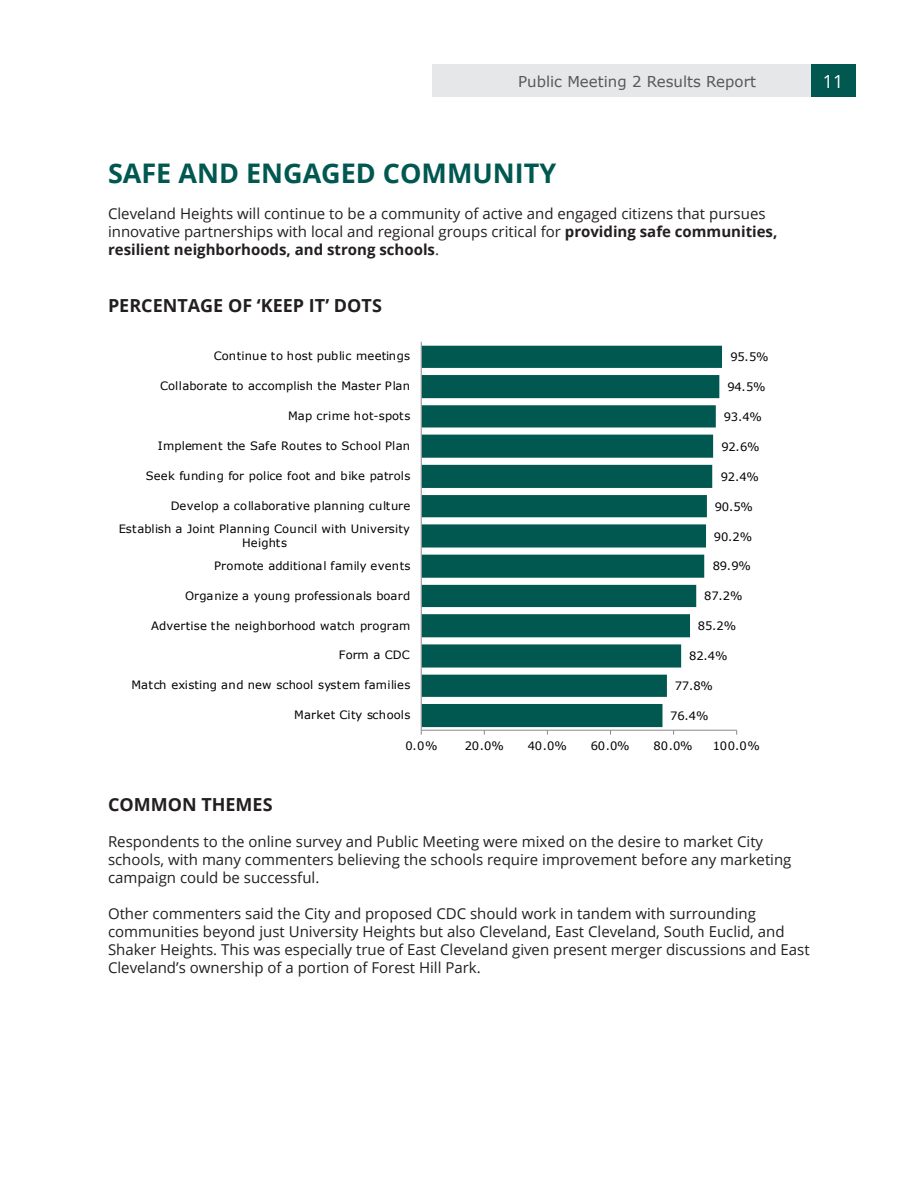
<style>
.page{position:relative;width:918px;height:1188px;background:#fff}
.page>*{position:absolute;margin:0;border:0;box-sizing:border-box;transform-origin:0 0}
.Vision_Description{font:700 27px "Open Sans";color:#015850}
.Sub_Sub_Header_LJ__1{font:700 18px "Open Sans";color:#231f20}
.t1{font:18px "Open Sans";color:#fff}
.Body__1_Col{font:15px/18px "Open Sans";color:#231f20}
.t2{font:15px "Verdana";color:#57585a}
.t3{font:11.55px/14.4px "Verdana";letter-spacing:.015em;color:#000;text-align:center}
.s1{font-weight:700}
</style>
<div class="page">
<div style="left:432px;top:65px;width:379px;height:32px;background:#e6e7e9"></div>
<div style="left:811px;top:65px;width:45px;height:32px;background:#015850"></div>
<svg style="left:422px;top:346px;width:300px;height:381px;fill:#015850"></svg>
<hr style="left:421px;top:730px;width:316px;height:1px;background:#898989">
<hr style="left:421px;top:342px;width:1px;height:388px;background:#898989">
<p class="t2" style="left:518px;top:71px;width:239px">Public Meeting 2 Results Report</p>
<p class="t1" style="left:823px;top:69px;width:22px">11</p>
<p class="Vision_Description" style="left:108px;top:154px;width:450px">SAFE AND ENGAGED COMMUNITY</p>
<p class="Body__1_Col" style="left:108px;top:204px;width:671px">Cleveland Heights will continue to be a community of active and engaged citizens that pursues innovative partnerships with local and regional groups critical for <span class="s1">providing safe communities, resilient neighborhoods, and strong schools</span>.</p>
<p class="Sub_Sub_Header_LJ__1" style="left:108px;top:293px;width:275px">PERCENTAGE OF ‘KEEP IT’ DOTS</p>
<p class="t3" style="left:214px;top:349px;width:198px">Continue to host public meetings</p>
<p class="t3" style="left:730px;top:350px;width:40px">95.5%</p>
<p class="t3" style="left:160px;top:379px;width:251px">Collaborate to accomplish the Master Plan</p>
<p class="t3" style="left:727px;top:379px;width:40px">94.5%</p>
<p class="t3" style="left:288px;top:409px;width:124px">Map crime hot-spots</p>
<p class="t3" style="left:724px;top:409px;width:40px">93.4%</p>
<p class="t3" style="left:158px;top:439px;width:254px">Implement the Safe Routes to School Plan</p>
<p class="t3" style="left:721px;top:439px;width:40px">92.6%</p>
<p class="t3" style="left:146px;top:469px;width:266px">Seek funding for police foot and bike patrols</p>
<p class="t3" style="left:721px;top:469px;width:40px">92.4%</p>
<p class="t3" style="left:171px;top:498px;width:241px">Develop a collaborative planning culture</p>
<p class="t3" style="left:715px;top:499px;width:40px">90.5%</p>
<p class="t3" style="left:119px;top:521px;width:293px">Establish a Joint Planning Council with University<br>Heights</p>
<p class="t3" style="left:714px;top:529px;width:40px">90.2%</p>
<p class="t3" style="left:214px;top:558px;width:198px">Promote additional family events</p>
<p class="t3" style="left:713px;top:559px;width:40px">89.9%</p>
<p class="t3" style="left:185px;top:588px;width:226px">Organize a young professionals board</p>
<p class="t3" style="left:704px;top:589px;width:40px">87.2%</p>
<p class="t3" style="left:151px;top:618px;width:261px">Advertise the neighborhood watch program</p>
<p class="t3" style="left:698px;top:619px;width:40px">85.2%</p>
<p class="t3" style="left:339px;top:648px;width:73px">Form a CDC</p>
<p class="t3" style="left:689px;top:649px;width:40px">82.4%</p>
<p class="t3" style="left:132px;top:678px;width:280px">Match existing and new school system families</p>
<p class="t3" style="left:675px;top:679px;width:40px">77.8%</p>
<p class="t3" style="left:294px;top:708px;width:118px">Market City schools</p>
<p class="t3" style="left:670px;top:708px;width:40px">76.4%</p>
<p class="t3" style="left:406px;top:739px;width:33px">0.0%</p>
<p class="t3" style="left:465px;top:739px;width:41px">20.0%</p>
<p class="t3" style="left:528px;top:739px;width:41px">40.0%</p>
<p class="t3" style="left:591px;top:739px;width:41px">60.0%</p>
<p class="t3" style="left:654px;top:739px;width:41px">80.0%</p>
<p class="t3" style="left:713px;top:739px;width:49px">100.0%</p>
<p class="Sub_Sub_Header_LJ__1" style="left:108px;top:792px;width:166px">COMMON THEMES</p>
<p class="Body__1_Col" style="left:108px;top:833px;width:685px">Respondents to the online survey and Public Meeting were mixed on the desire to market City schools, with many commenters believing the schools require improvement before any marketing campaign could be successful.</p>
<p class="Body__1_Col" style="left:108px;top:905px;width:703px">Other commenters said the City and proposed CDC should work in tandem with surrounding communities beyond just University Heights but also Cleveland, East Cleveland, South Euclid, and Shaker Heights. This was especially true of East Cleveland given present merger discussions and East Cleveland’s ownership of a portion of Forest Hill Park.</p>
</div>
